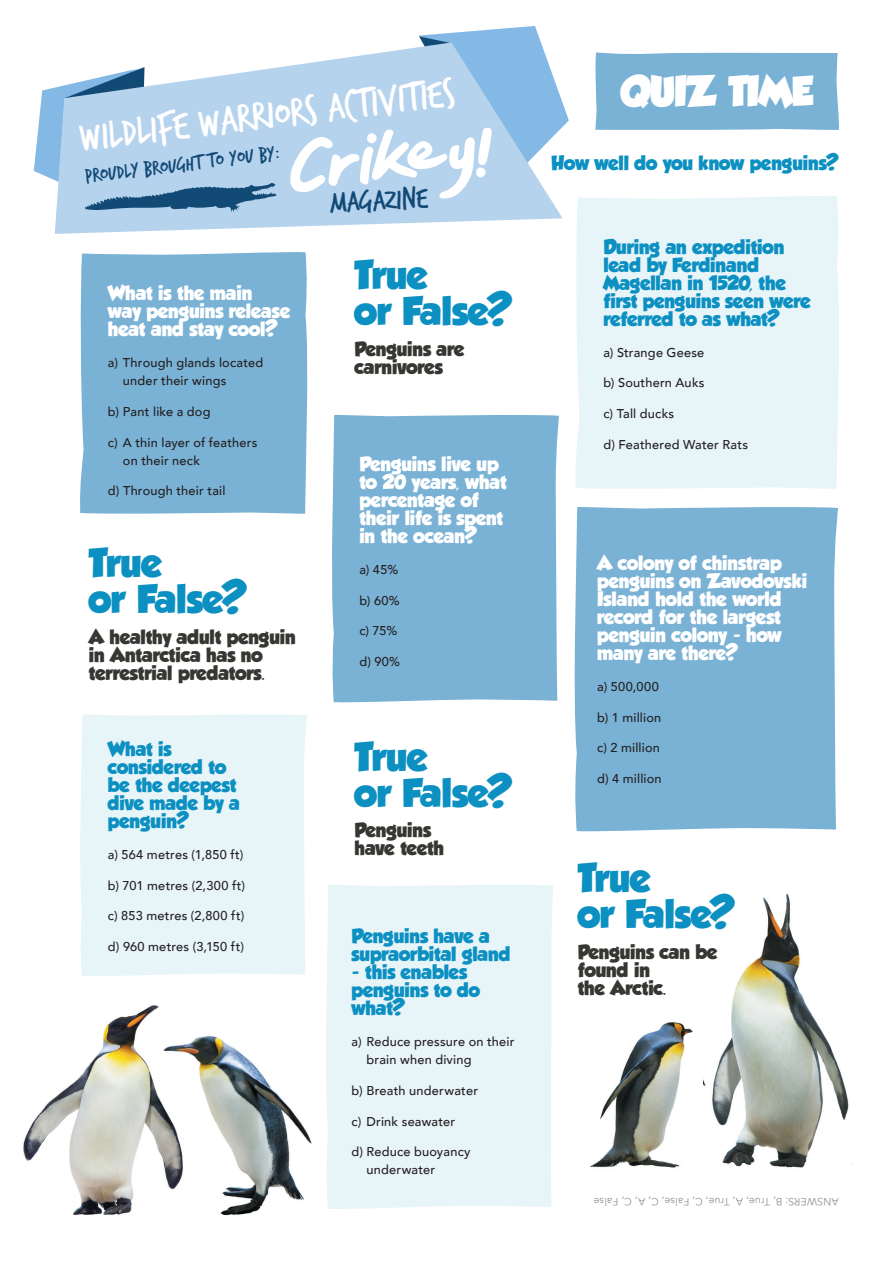
<style>
.page{position:relative;width:893px;height:1263px;background:#fff}
.page>*{position:absolute;margin:0;border:0;box-sizing:border-box;transform-origin:0 0}
.t1{font:42.45px "Trash Hand";color:#fff}
.BODY_COPY{font:37.8px "GROBOLD";letter-spacing:-.03em;color:#fff}
.BODY_COPY-2{font:36px/36px "GROBOLD";letter-spacing:-.015em;color:#0c90c2}
.t2{font:31.35px "Trash Hand";color:#124a76}
.t3{font:21.6px "Trash Hand";color:#124a76}
.BODY_COPY-3{font:18px/18px "GROBOLD";letter-spacing:-.01em;color:#0c90c2}
.BODY_COPY-4{font:18px/18px "GROBOLD";letter-spacing:-.01em;color:#fff}
.BODY_COPY-5{font:18px/18px "GROBOLD";letter-spacing:-.01em;color:#363732}
.BODY_COPY-6{font:500 12.75px/18px "Avenir";letter-spacing:.015em;color:#231f20}
.BODY_COPY-7{font:10.5px "Avenir";letter-spacing:.02em;color:#939598}
</style>
<div class="page">
<img style="left:590px;top:1022px;width:114px;height:146px">
<img style="left:704px;top:893px;width:145px;height:275px">
<img style="left:23px;top:1005px;width:289px;height:211px">
<div style="left:80px;top:252px;width:228px;height:262px;background:#7ab2d5"></div>
<div style="left:575px;top:196px;width:264px;height:293px;background:#e7f4f8"></div>
<div style="left:332px;top:414px;width:227px;height:289px;background:#7ab2d5"></div>
<div style="left:574px;top:507px;width:264px;height:325px;background:#7ab2d5"></div>
<div style="left:326px;top:885px;width:227px;height:324px;background:#e7f4f8"></div>
<div style="left:595px;top:52px;width:244px;height:78px;background:#7ab2d5"></div>
<div style="left:80px;top:714px;width:227px;height:262px;background:#e7f4f8"></div>
<svg style="left:55px;top:65px;width:508px;height:169px;fill:#b6d3ee"></svg>
<svg style="left:290px;top:26px;width:279px;height:173px"></svg>
<svg style="left:34px;top:67px;width:243px;height:147px"></svg>
<p class="t1" style="left:78px;top:117px;width:379px;rotate:-7deg">WILDLIFE WARRIORS ACTIVITIES</p>
<p class="t3" style="left:84px;top:166px;width:197px;rotate:-7deg">PROUDLY BROUGHT TO YOU BY:</p>
<p class="BODY_COPY-4" style="left:108px;top:284px;width:184px">What is the main<br>way penguins release heat and stay cool?</p>
<p class="BODY_COPY-6" style="left:123px;top:353px;width:142px;text-indent:-15px">a) Through glands located under their wings</p>
<p class="BODY_COPY-6" style="left:108px;top:402px;width:104px">b) Pant like a dog</p>
<p class="BODY_COPY-6" style="left:123px;top:432px;width:136px;text-indent:-15px">c) A thin layer of feathers on their neck</p>
<p class="BODY_COPY-6" style="left:108px;top:481px;width:119px">d) Through their tail</p>
<p class="BODY_COPY-2" style="left:89px;top:545px;width:160px">True<br>or False?</p>
<p class="BODY_COPY-5" style="left:89px;top:628px;width:209px">A healthy adult penguin in Antarctica has no terrestrial predators.</p>
<p class="BODY_COPY-3" style="left:108px;top:740px;width:134px">What is considered to be the deepest dive made by a penguin?</p>
<p class="BODY_COPY-6" style="left:108px;top:845px;width:137px">a) 564 metres (1,850 ft)</p>
<p class="BODY_COPY-6" style="left:108px;top:875px;width:139px">b) 701 metres (2,300 ft)</p>
<p class="BODY_COPY-6" style="left:108px;top:906px;width:138px">c) 853 metres (2,800 ft)</p>
<p class="BODY_COPY-6" style="left:108px;top:937px;width:137px">d) 960 metres (3,150 ft)</p>
<p class="t2" style="left:329px;top:187px;width:100px;rotate:-3deg">MAGAZINE</p>
<p class="BODY_COPY-2" style="left:355px;top:257px;width:159px">True<br>or False?</p>
<p class="BODY_COPY-5" style="left:355px;top:340px;width:111px">Penguins are carnivores</p>
<p class="BODY_COPY-4" style="left:359px;top:455px;width:149px">Penguins live up to 20 years, what percentage of their life is spent in the ocean?</p>
<p class="BODY_COPY-6" style="left:359px;top:560px;width:41px">a) 45%</p>
<p class="BODY_COPY-6" style="left:359px;top:590px;width:42px">b) 60%</p>
<p class="BODY_COPY-6" style="left:359px;top:621px;width:40px">c) 75%</p>
<p class="BODY_COPY-6" style="left:359px;top:652px;width:42px">d) 90%</p>
<p class="BODY_COPY-2" style="left:355px;top:738px;width:159px">True<br>or False?</p>
<p class="BODY_COPY-5" style="left:355px;top:821px;width:91px">Penguins have teeth</p>
<p class="BODY_COPY-3" style="left:351px;top:927px;width:161px">Penguins have a supraorbital gland</p>
<p class="BODY_COPY-3" style="left:351px;top:963px;width:130px">- this enables penguins to do what?</p>
<p class="BODY_COPY-6" style="left:366px;top:1032px;width:150px;text-indent:-15px">a) Reduce pressure on their brain when diving</p>
<p class="BODY_COPY-6" style="left:351px;top:1081px;width:128px">b) Breath underwater</p>
<p class="BODY_COPY-6" style="left:351px;top:1111px;width:105px">c) Drink seawater</p>
<p class="BODY_COPY-6" style="left:366px;top:1142px;width:106px;text-indent:-15px">d) Reduce buoyancy underwater</p>
<p class="BODY_COPY" style="left:621px;top:69px;width:194px">QUIZ TIME</p>
<p class="BODY_COPY-3" style="left:552px;top:154px;width:289px">How well do you know penguins?</p>
<p class="BODY_COPY-3" style="left:603px;top:238px;width:209px">During an expedition lead by Ferdinand<br>Magellan in 1520, the first penguins seen were referred to as what?</p>
<p class="BODY_COPY-6" style="left:603px;top:343px;width:103px">a) Strange Geese</p>
<p class="BODY_COPY-6" style="left:603px;top:373px;width:103px">b) Southern Auks</p>
<p class="BODY_COPY-6" style="left:603px;top:404px;width:72px">c) Tall ducks</p>
<p class="BODY_COPY-6" style="left:603px;top:435px;width:146px">d) Feathered Water Rats</p>
<p class="BODY_COPY-4" style="left:597px;top:554px;width:211px">A colony of chinstrap penguins on Zavodovski<br>Island hold the world record for the largest penguin colony - how many are there?</p>
<p class="BODY_COPY-6" style="left:597px;top:677px;width:63px">a) 500,000</p>
<p class="BODY_COPY-6" style="left:597px;top:707px;width:66px">b) 1 million</p>
<p class="BODY_COPY-6" style="left:597px;top:738px;width:64px">c) 2 million</p>
<p class="BODY_COPY-6" style="left:597px;top:769px;width:66px">d) 4 million</p>
<p class="BODY_COPY-2" style="left:578px;top:860px;width:159px">True<br>or False?</p>
<p class="BODY_COPY-5" style="left:578px;top:943px;width:141px">Penguins can be found in<br>the Arctic.</p>
<p class="BODY_COPY-7" style="left:839px;top:1208px;width:247px;rotate:-180deg">ANSWERS: B, True, A, True, C, False, C, A, C, False</p>
</div>
